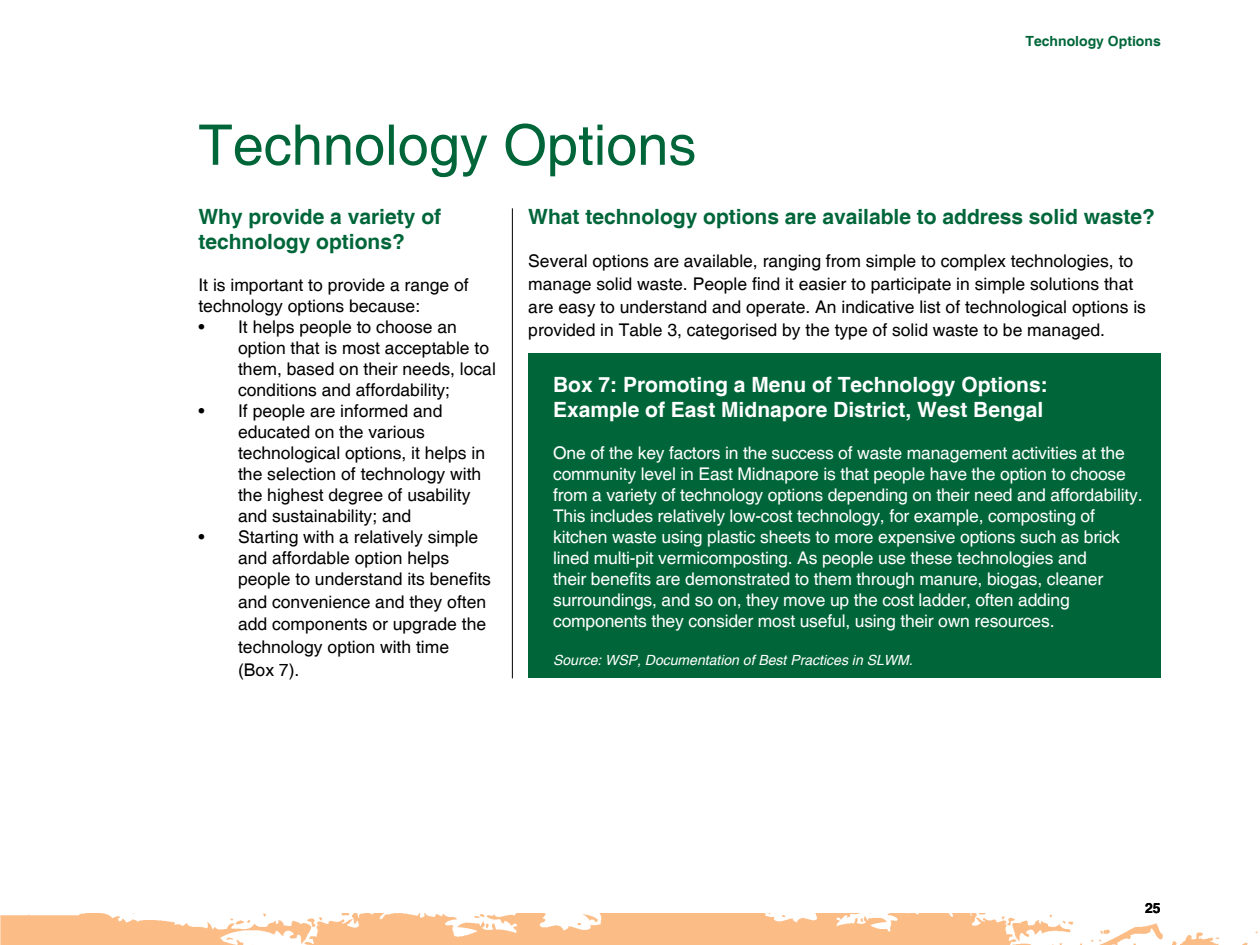
<style>
.page{position:relative;width:1260px;height:945px;background:#fff}
.page>*{position:absolute;margin:0;border:0;box-sizing:border-box;transform-origin:0 0}
.t1{font:56px "Helvetica";color:#00663a}
.t2{font:700 21px/25.2px "Helvetica";color:#00663a}
.t3{font:700 21px/25.2px "Helvetica";color:#fff}
.t4{font:17.5px/21px "Helvetica";color:#000}
.t5{font:17.5px/21px "Helvetica";letter-spacing:-.01em;color:#fff}
.t6{font:italic 14px "Helvetica";color:#fff}
.t7{font:700 14px "Helvetica";color:#00663a}
.t8{font:700 14px "Helvetica";color:#000}
</style>
<div class="page">
<img style="left:2px;top:913px;width:1256px;height:32px">
<img style="left:0;top:915px;width:2px;height:30px">
<div style="left:528px;top:353px;width:633px;height:325px;background:#00663a"></div>
<hr style="left:512px;top:208px;width:1px;height:470px;background:#000">
<h1 class="t1" style="left:198px;top:113px;width:500px">Technology Options</h1>
<p class="t7" style="left:1025px;top:33px;width:137px">Technology Options</p>
<p class="t2" style="left:198px;top:205px;width:244px">Why provide a variety of technology options?</p>
<p class="t4" style="left:198px;top:275px;width:272px">It is important to provide a range of technology options because:</p>
<p class="t4" style="left:238px;top:317px;width:259px;text-indent:-40px">• It helps people to choose an option that is most acceptable to them, based on their needs, local conditions and affordability;</p>
<p class="t4" style="left:238px;top:401px;width:249px;text-indent:-40px">• If people are informed and educated on the various technological options, it helps in the selection of technology with the highest degree of usability and sustainability; and</p>
<p class="t4" style="left:238px;top:527px;width:254px;text-indent:-40px">• Starting with a relatively simple and affordable option helps people to understand its benefits</p>
<p class="t4" style="left:238px;top:591px;width:250px;line-height:22.8px">and convenience and they often add components or upgrade the technology option with time (Box 7).</p>
<p class="t2" style="left:528px;top:205px;width:628px">What technology options are available to address solid waste?</p>
<p class="t4" style="left:528px;top:251px;width:619px;line-height:22.8px">Several options are available, ranging from simple to complex technologies, to manage solid waste. People find it easier to participate in simple solutions that are easy to understand and operate. An indicative list of technological options is provided in Table 3, categorised by the type of solid waste to be managed.</p>
<p class="t3" style="left:553px;top:373px;width:496px">Box 7: Promoting a Menu of Technology Options:<br>Example of East Midnapore District, West Bengal</p>
<p class="t5" style="left:553px;top:443px;width:591px">One of the key factors in the success of waste management activities at the community level in East Midnapore is that people have the option to choose from a variety of technology options depending on their need and affordability.<br>This includes relatively low-cost technology, for example, composting of kitchen waste using plastic sheets to more expensive options such as brick lined multi-pit vermicomposting. As people use these technologies and<br>their benefits are demonstrated to them through manure, biogas, cleaner surroundings, and so on, they move up the cost ladder, often adding components they consider most useful, using their own resources.</p>
<p class="t6" style="left:553px;top:652px;width:361px">Source: WSP, Documentation of Best Practices in SLWM.</p>
<p class="t8" style="left:1145px;top:900px;width:17px">25</p>
</div>
